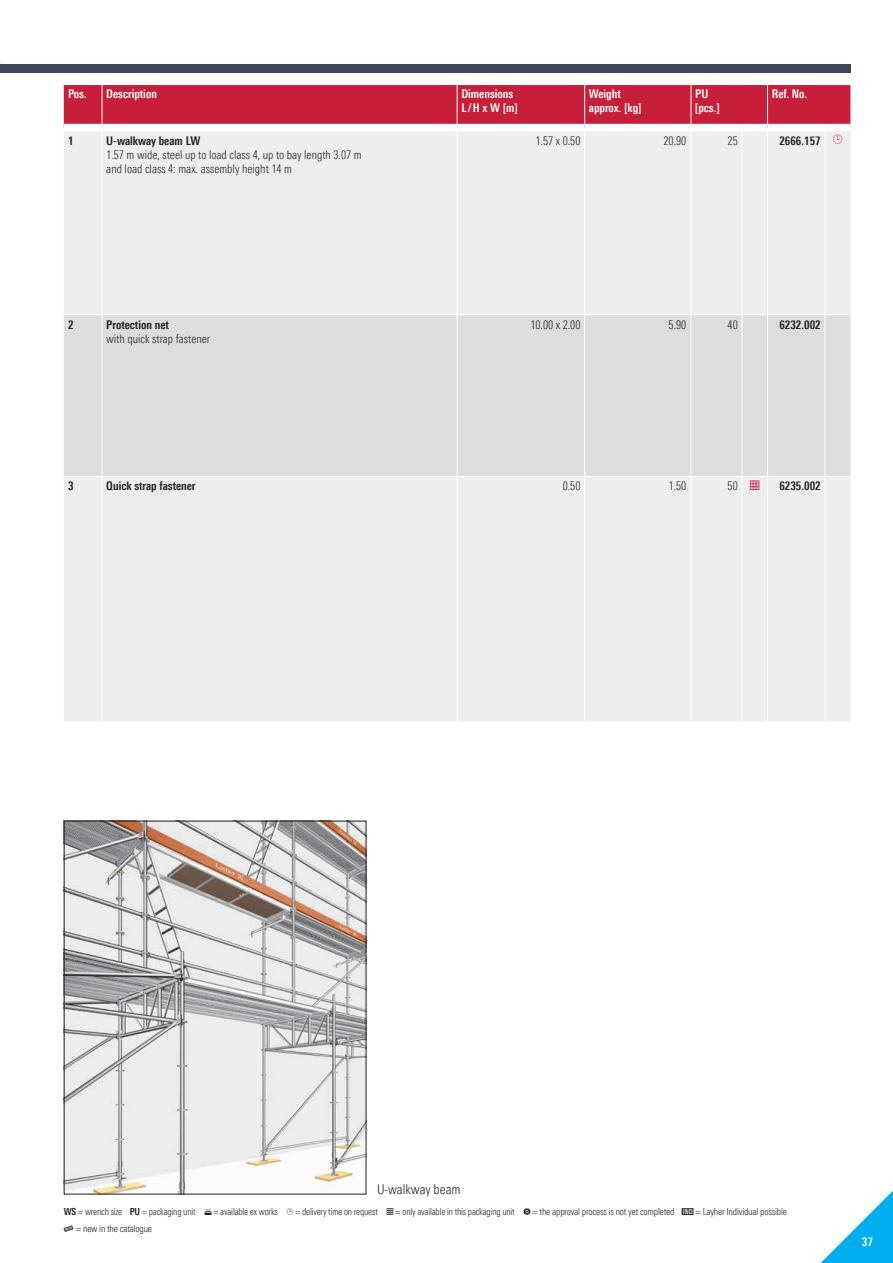
<style>
.page{position:relative;width:893px;height:1263px;background:#fff}
.page>*{position:absolute;margin:0;border:0;box-sizing:border-box;transform-origin:0 0}
.GT_2013{font:300 13.5px "Linotype Univers 320 Cn";color:#231f20}
.Tab_PL_Inhalt_8pt{font:300 12px/14.4px "Linotype Univers 320 Cn";color:#231f20}
.Tab_PL_Kopf_8pt{font:700 12px "Linotype Univers 620 Cn";color:#fff}
.Tab_PL_Inhalt_bold_8{font:700 12px "Linotype Univers 620 Cn";color:#231f20}
.Tab_PL_Inhalt_8pt_re{font:300 12px "Linotype Univers 320 Cn";color:#231f20}
.Tab_PL_Inhalt_8pt_re-2{font:700 12px "Linotype Univers 620 Cn";color:#231f20}
.t1{font:300 9.75px "Linotype Univers 320 Cn";letter-spacing:-.02em;color:#231f20;scale:.95 1}
.t2{font:300 9.75px "Linotype Univers 320 Cn";letter-spacing:-.02em;color:#231f20}
.s1{font-family:"Linotype Univers 620 Cn";font-weight:700}
</style>
<div class="page">
<svg style="left:820px;top:1190px;width:73px;height:73px"></svg>
<div style="left:0;top:64px;width:850px;height:8px;background:#3c475e"></div>
<img style="left:66px;top:823px;width:298px;height:369px">
<div style="left:64px;top:85px;width:786px;height:39px;background:#c71f3a"></div>
<div style="left:64px;top:131px;width:786px;height:590px;background:#eeeeef"></div>
<div style="left:64px;top:315px;width:786px;height:161px;background:#dcdddf"></div>
<hr style="left:102px;top:85px;width:1px;height:39px;background:#fff">
<hr style="left:457px;top:85px;width:1px;height:39px;background:#fff">
<hr style="left:584px;top:85px;width:1px;height:39px;background:#fff">
<hr style="left:691px;top:85px;width:1px;height:39px;background:#fff">
<hr style="left:767px;top:85px;width:1px;height:39px;background:#fff">
<hr style="left:102px;top:131px;width:1px;height:183px;background:#fff">
<hr style="left:457px;top:131px;width:1px;height:183px;background:#fff">
<hr style="left:584px;top:131px;width:1px;height:183px;background:#fff">
<hr style="left:691px;top:131px;width:1px;height:183px;background:#fff">
<hr style="left:742px;top:131px;width:1px;height:183px;background:#fff">
<hr style="left:767px;top:131px;width:1px;height:183px;background:#fff">
<hr style="left:825px;top:131px;width:1px;height:183px;background:#fff">
<hr style="left:64px;top:314px;width:38px;height:1px;background:#fff">
<hr style="left:102px;top:314px;width:355px;height:1px;background:#fff">
<hr style="left:102px;top:315px;width:1px;height:161px;background:#fff">
<hr style="left:457px;top:314px;width:128px;height:1px;background:#fff">
<hr style="left:457px;top:315px;width:1px;height:161px;background:#fff">
<hr style="left:585px;top:314px;width:106px;height:1px;background:#fff">
<hr style="left:584px;top:315px;width:1px;height:161px;background:#fff">
<hr style="left:691px;top:314px;width:51px;height:1px;background:#fff">
<hr style="left:691px;top:315px;width:1px;height:161px;background:#fff">
<svg style="left:742px;top:314px;width:25px;height:1px"></svg>
<hr style="left:742px;top:315px;width:1px;height:161px;background:#fff">
<hr style="left:767px;top:314px;width:58px;height:1px;background:#fff">
<hr style="left:767px;top:315px;width:1px;height:161px;background:#fff">
<svg style="left:825px;top:314px;width:25px;height:1px"></svg>
<hr style="left:825px;top:315px;width:1px;height:161px;background:#fff">
<hr style="left:64px;top:476px;width:38px;height:1px;background:#fff">
<hr style="left:102px;top:476px;width:355px;height:1px;background:#fff">
<hr style="left:102px;top:477px;width:1px;height:244px;background:#fff">
<hr style="left:457px;top:476px;width:128px;height:1px;background:#fff">
<hr style="left:457px;top:477px;width:1px;height:244px;background:#fff">
<hr style="left:585px;top:476px;width:106px;height:1px;background:#fff">
<hr style="left:584px;top:477px;width:1px;height:244px;background:#fff">
<hr style="left:691px;top:476px;width:51px;height:1px;background:#fff">
<hr style="left:691px;top:477px;width:1px;height:244px;background:#fff">
<hr style="left:742px;top:477px;width:1px;height:244px;background:#fff">
<hr style="left:767px;top:476px;width:58px;height:1px;background:#fff">
<hr style="left:767px;top:477px;width:1px;height:244px;background:#fff">
<svg style="left:825px;top:476px;width:25px;height:1px"></svg>
<hr style="left:825px;top:477px;width:1px;height:244px;background:#fff">
<svg style="left:833px;top:135px;width:9px;height:9px"></svg>
<svg style="left:742px;top:476px;width:25px;height:14px"></svg>
<p class="Tab_PL_Kopf_8pt" style="left:68px;top:87px;width:20px">Pos.</p>
<p class="Tab_PL_Kopf_8pt" style="left:106px;top:87px;width:52px">Description</p>
<p class="Tab_PL_Kopf_8pt" style="left:461px;top:87px;width:53px">Dimensions</p>
<p class="Tab_PL_Kopf_8pt" style="left:461px;top:101px;width:58px">L/H x W [m]</p>
<p class="Tab_PL_Inhalt_bold_8" style="left:68px;top:133px;width:7px">1</p>
<p class="Tab_PL_Inhalt_bold_8" style="left:106px;top:133px;width:96px">U-walkway beam LW</p>
<p class="Tab_PL_Inhalt_8pt" style="left:106px;top:147px;width:257px">1.57 m wide, steel up to load class 4, up to bay length 3.07 m and load class 4: max. assembly height 14 m</p>
<p class="Tab_PL_Kopf_8pt" style="left:589px;top:87px;width:33px">Weight</p>
<p class="Tab_PL_Kopf_8pt" style="left:589px;top:101px;width:54px">approx. [kg]</p>
<p class="Tab_PL_Kopf_8pt" style="left:695px;top:87px;width:15px">PU</p>
<p class="Tab_PL_Kopf_8pt" style="left:695px;top:101px;width:26px">[pcs.]</p>
<p class="Tab_PL_Kopf_8pt" style="left:772px;top:87px;width:37px">Ref. No.</p>
<p class="Tab_PL_Inhalt_8pt_re" style="left:536px;top:133px;width:46px">1.57 x 0.50</p>
<p class="Tab_PL_Inhalt_8pt_re" style="left:663px;top:133px;width:24px">20.90</p>
<p class="Tab_PL_Inhalt_8pt_re" style="left:728px;top:133px;width:12px">25</p>
<p class="Tab_PL_Inhalt_8pt_re-2" style="left:779px;top:133px;width:43px">2666.157</p>
<p class="Tab_PL_Inhalt_bold_8" style="left:68px;top:317px;width:7px">2</p>
<p class="Tab_PL_Inhalt_bold_8" style="left:106px;top:317px;width:64px">Protection net</p>
<p class="Tab_PL_Inhalt_8pt" style="left:106px;top:332px;width:105px">with quick strap fastener</p>
<p class="Tab_PL_Inhalt_8pt_re" style="left:530px;top:318px;width:51px">10.00 x 2.00</p>
<p class="Tab_PL_Inhalt_8pt_re" style="left:669px;top:318px;width:19px">5.90</p>
<p class="Tab_PL_Inhalt_8pt_re" style="left:728px;top:318px;width:12px">40</p>
<p class="Tab_PL_Inhalt_8pt_re-2" style="left:779px;top:317px;width:43px">6232.002</p>
<p class="Tab_PL_Inhalt_bold_8" style="left:68px;top:479px;width:7px">3</p>
<p class="Tab_PL_Inhalt_bold_8" style="left:106px;top:479px;width:91px">Quick strap fastener</p>
<p class="Tab_PL_Inhalt_8pt_re" style="left:563px;top:479px;width:19px">0.50</p>
<p class="Tab_PL_Inhalt_8pt_re" style="left:669px;top:479px;width:19px">1.50</p>
<p class="Tab_PL_Inhalt_8pt_re" style="left:728px;top:479px;width:12px">50</p>
<p class="Tab_PL_Inhalt_8pt_re-2" style="left:779px;top:479px;width:43px">6235.002</p>
<p class="GT_2013" style="left:377px;top:1182px;width:85px">U-walkway beam</p>
<p class="t1" style="left:64px;top:1206px;width:140px"><span class="s1">WS</span> = wrench size <span class="s1">PU</span> = packaging unit</p>
<p class="t1" style="left:213px;top:1206px;width:70px">= available ex works</p>
<p class="t1" style="left:295px;top:1206px;width:89px">= delivery time on request</p>
<p class="t1" style="left:395px;top:1206px;width:127px">= only available in this packaging unit</p>
<p class="t2" style="left:532px;top:1206px;width:144px">= the approval process is not yet completed</p>
<p class="t2" style="left:695px;top:1206px;width:93px">= Layher Individual possible</p>
<p class="t2" style="left:76px;top:1223px;width:78px">= new in the catalogue</p>
<p class="Tab_PL_Kopf_8pt" style="left:862px;top:1235px;width:13px">37</p>
</div>
